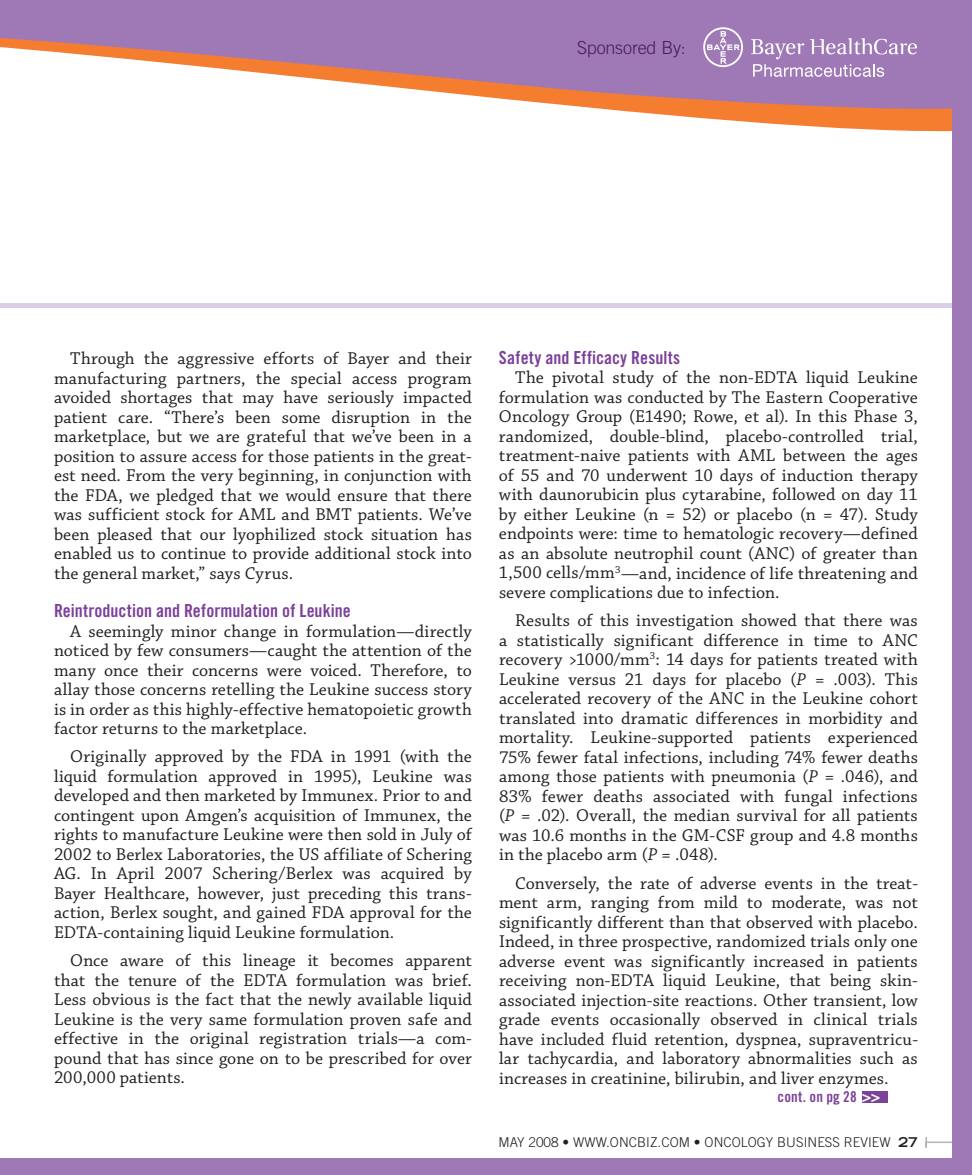
<style>
.page{position:relative;width:972px;height:1175px;background:#fff}
.page>*{position:absolute;margin:0;border:0;box-sizing:border-box;transform-origin:0 0}
.t1{font:18px/19.5px "Chaparral Pro";letter-spacing:.005em;color:#231f20;text-align:justify}
.t2{font:18px "Trade Gothic LT Std Bd Cn 20";letter-spacing:.005em;color:#7c4199}
.t3{font:300 18px "Trade Gothic LT Std";letter-spacing:-.015em;color:#491a5b}
.t4{font:15px "Trade Gothic LT Std Bd Cn 20";letter-spacing:.015em;color:#7c4199}
.t5{font:300 13.5px "Trade Gothic LT Std";letter-spacing:.005em;color:#231f20}
.s1{font-style:italic}
.s2{font-family:"Trade Gothic LT Std";font-weight:700;font-size:14.85px;color:#fff}
.s3{font-weight:700;font-stretch:expanded}
</style>
<div class="page">
<svg style="left:679px;top:116px;width:273px;height:16px;fill:#f47d30"></svg>
<svg style="left:0;top:12px;width:964px;height:104px;fill:#9f79b6"></svg>
<div style="left:0;top:303px;width:972px;height:5px;background:#dacfe6"></div>
<svg style="left:925px;top:1137px;width:27px;height:11px"></svg>
<div style="left:952px;top:31px;width:20px;height:1143px;background:#9f79b6"></div>
<div style="left:0;top:1158px;width:972px;height:16px;background:#9f79b6"></div>
<svg style="left:703px;top:27px;width:40px;height:40px"></svg>
<div style="left:705px;top:29px;width:36px;height:36px;background:#9f79b6;border-radius:50%"></div>
<svg style="left:707px;top:31px;width:33px;height:33px"></svg>
<svg style="left:751px;top:38px;width:166px;height:39px;background:#b091c3"></svg>
<div style="left:862px;top:1091px;width:25px;height:11px;background:#7c4199"></div>
<div style="left:0;top:0;width:972px;height:12px;background:#9f79b6"></div>
<div style="left:964px;top:0;width:8px;height:1174px;background:#9f79b6"></div>
<p class="t3" style="left:577px;top:37px;width:110px">Sponsored By:</p>
<p class="t1" style="left:54px;top:350px;width:419px;text-indent:16px">Through the aggressive efforts of Bayer and their manufacturing partners, the special access program avoided shortages that may have seriously impacted patient care. “There’s been some disruption in the marketplace, but we are grateful that we’ve been in a position to assure access for those patients in the great&shy;est need. From the very beginning, in conjunction with the FDA, we pledged that we would ensure that there was sufficient stock for AML and BMT patients. We’ve been pleased that our lyophilized stock situation has enabled us to continue to provide additional stock into the general market,” says Cyrus.</p>
<p class="t2" style="left:54px;top:600px;width:298px">Reintroduction and Reformulation of Leukine</p>
<p class="t1" style="left:54px;top:622px;width:419px;text-indent:16px">A seemingly minor change in formulation—directly noticed by few consumers—caught the attention of the many once their concerns were voiced. Therefore, to allay those concerns retelling the Leukine success story is in order as this highly-effective hematopoietic growth factor returns to the marketplace.</p>
<p class="t1" style="left:54px;top:747px;width:419px;text-indent:16px">Originally approved by the FDA in 1991 (with the liquid formulation approved in 1995), Leukine was developed and then marketed by Immunex. Prior to and contingent upon Amgen’s acquisition of Immunex, the rights to manufacture Leukine were then sold in July of 2002 to Berlex Laboratories, the US affiliate of Schering AG. In April 2007 Schering/Berlex was acquired by Bayer Healthcare, however, just preceding this trans&shy;action, Berlex sought, and gained FDA approval for the EDTA-containing liquid Leukine formulation.</p>
<p class="t1" style="left:54px;top:951px;width:419px;text-indent:16px">Once aware of this lineage it becomes apparent that the tenure of the EDTA formulation was brief.<br>Less obvious is the fact that the newly available liquid Leukine is the very same formulation proven safe and effective in the original registration trials—a com&shy;pound that has since gone on to be prescribed for over 200,000 patients.</p>
<p class="t2" style="left:499px;top:346px;width:183px">Safety and Efficacy Results</p>
<p class="t1" style="left:499px;top:369px;width:420px;text-indent:16px">The pivotal study of the non-EDTA liquid Leukine formulation was conducted by The Eastern Cooperative Oncology Group (E1490; Rowe, et al). In this Phase 3, randomized, double-blind, placebo-controlled trial, treatment-naive patients with AML between the ages of 55 and 70 underwent 10 days of induction therapy with daunorubicin plus cytarabine, followed on day 11 by either Leukine (n = 52) or placebo (n = 47). Study endpoints were: time to hematologic recovery—defined as an absolute neutrophil count (ANC) of greater than 1,500 cells/mm<sup>3</sup>—and, incidence of life threatening and severe complications due to infection.</p>
<p class="t1" style="left:499px;top:611px;width:420px;text-indent:16px">Results of this investigation showed that there was a statistically significant difference in time to ANC recovery &gt;1000/mm<sup>3</sup>: 14 days for patients treated with Leukine versus 21 days for placebo (<span class="s1">P</span> = .003). This accelerated recovery of the ANC in the Leukine cohort translated into dramatic differences in morbidity and mortality. Leukine-supported patients experienced 75% fewer fatal infections, including 74% fewer deaths among those patients with pneumonia (<span class="s1">P</span> = .046), and 83% fewer deaths associated with fungal infections (<span class="s1">P</span> = .02). Overall, the median survival for all patients was 10.6 months in the GM-CSF group and 4.8 months in the placebo arm (<span class="s1">P</span> = .048).</p>
<p class="t1" style="left:499px;top:873px;width:421px;text-indent:16px">Conversely, the rate of adverse events in the treat&shy;ment arm, ranging from mild to moderate, was not significantly different than that observed with placebo.<br>Indeed, in three prospective, randomized trials only one adverse event was significantly increased in patients receiving non-EDTA liquid Leukine, that being skin&shy;associated injection-site reactions. Other transient, low grade events occasionally observed in clinical trials have included fluid retention, dyspnea, supraventricu&shy;lar tachycardia, and laboratory abnormalities such as increases in creatinine, bilirubin, and liver enzymes.</p>
<p class="t4" style="left:778px;top:1087px;width:104px">cont. on pg 28 <span class="s2">&gt;&gt;</span></p>
<p class="t5" style="left:499px;top:1134px;width:421px">MAY 2008 • WWW.ONCBIZ.COM • ONCOLOGY BUSINESS REVIEW <span class="s3">27</span></p>
</div>
